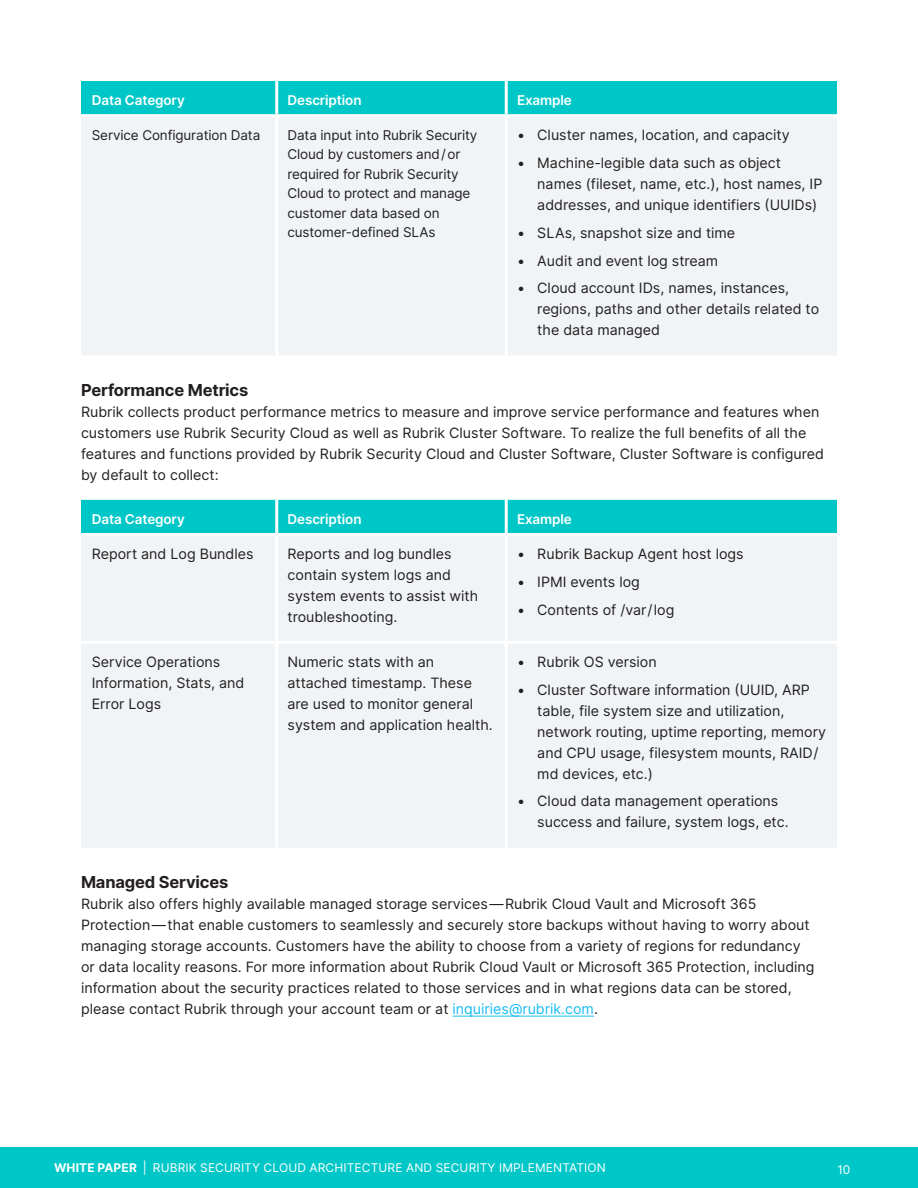
<style>
.page{position:relative;width:918px;height:1188px;background:#fff}
.page>*{position:absolute;margin:0;border:0;box-sizing:border-box;transform-origin:0 0}
.t1{font:700 16.5px "Inter";letter-spacing:-.01em;color:#231f20}
.txt{font:14.25px/21px "Inter";color:#231f20}
.techBodyCell_left-al{font:13.5px/19.5px "Inter";letter-spacing:-.01em;color:#231f20}
.techRowHead{font:600 13.5px "Inter";letter-spacing:-.01em;color:#fff}
.t2{font:12px "Inter";letter-spacing:.01em;color:#fff}
.s1{color:#19bcf4}
.s2{font-weight:700}
</style>
<div class="page">
<div style="left:0;top:1148px;width:918px;height:40px;background:#00c7c7"></div>
<hr style="left:453px;top:1016px;width:141px;height:1px;background:#19bcf4">
<div style="left:81px;top:81px;width:756px;height:33px;background:#00c7c7"></div>
<div style="left:81px;top:117px;width:756px;height:238px;background:#f1f4f6"></div>
<hr style="left:275px;top:81px;width:3px;height:33px;background:#fff">
<hr style="left:505px;top:81px;width:3px;height:33px;background:#fff">
<hr style="left:275px;top:117px;width:3px;height:239px;background:#fff">
<hr style="left:505px;top:117px;width:3px;height:239px;background:#fff">
<div style="left:81px;top:500px;width:756px;height:33px;background:#00c7c7"></div>
<div style="left:81px;top:536px;width:756px;height:312px;background:#f1f4f6"></div>
<hr style="left:275px;top:500px;width:3px;height:33px;background:#fff">
<hr style="left:505px;top:500px;width:3px;height:33px;background:#fff">
<hr style="left:275px;top:536px;width:3px;height:105px;background:#fff">
<hr style="left:505px;top:536px;width:3px;height:105px;background:#fff">
<hr style="left:81px;top:641px;width:196px;height:3px;background:#fff">
<hr style="left:277px;top:641px;width:229px;height:3px;background:#fff">
<hr style="left:275px;top:644px;width:3px;height:204px;background:#fff">
<hr style="left:506px;top:641px;width:331px;height:3px;background:#fff">
<hr style="left:505px;top:644px;width:3px;height:204px;background:#fff">
<p class="techRowHead" style="left:92px;top:90px;width:95px">Data Category</p>
<p class="techRowHead" style="left:288px;top:90px;width:76px">Description</p>
<p class="techRowHead" style="left:517px;top:90px;width:56px">Example</p>
<p class="techBodyCell_left-al" style="left:92px;top:125px;width:170px">Service Configuration Data</p>
<p class="techBodyCell_left-al" style="left:288px;top:125px;width:191px">Data input into Rubrik Security<br>Cloud by customers and/or required for Rubrik Security<br>Cloud to protect and manage customer data based on customer-defined SLAs</p>
<p class="txt" style="left:517px;top:124px;width:274px">• Cluster names, location, and capacity</p>
<p class="txt" style="left:537px;top:152px;width:287px;text-indent:-20px">• Machine-legible data such as object names (fileset, name, etc.), host names, IP addresses, and unique identifiers (UU IDs)</p>
<p class="txt" style="left:517px;top:222px;width:220px">• SLAs, snapshot size and time</p>
<p class="txt" style="left:517px;top:250px;width:203px">• Audit and event log stream</p>
<p class="txt" style="left:537px;top:277px;width:283px;text-indent:-20px">• Cloud account IDs, names, instances, regions, paths and other details related to the data managed</p>
<h3 class="t1" style="left:81px;top:377px;width:169px">Performance Metrics</h3>
<p class="txt" style="left:81px;top:401px;width:745px">Rubrik collects product performance metrics to measure and improve service performance and features when customers use Rubrik Security Cloud as well as Rubrik Cluster Software. To realize the full benefits of all the features and functions provided by Rubrik Security Cloud and Cluster Software, Cluster Software is configured by default to collect:</p>
<p class="techRowHead" style="left:92px;top:509px;width:95px">Data Category</p>
<p class="techRowHead" style="left:288px;top:509px;width:76px">Description</p>
<p class="techRowHead" style="left:517px;top:509px;width:56px">Example</p>
<p class="txt" style="left:92px;top:543px;width:163px">Report and Log Bundles</p>
<p class="txt" style="left:288px;top:543px;width:192px">Reports and log bundles contain system logs and system events to assist with troubleshooting.</p>
<p class="txt" style="left:517px;top:543px;width:228px">• Rubrik Backup Agent host logs</p>
<p class="txt" style="left:517px;top:571px;width:124px">• IPMI events log</p>
<p class="txt" style="left:517px;top:599px;width:159px">• Contents of /var/log</p>
<p class="txt" style="left:92px;top:651px;width:154px">Service Operations<br>Information, Stats, and<br>Error Logs</p>
<p class="txt" style="left:288px;top:651px;width:207px">Numeric stats with an attached timestamp. These are used to monitor general system and application health.</p>
<p class="txt" style="left:517px;top:651px;width:141px">• Rubrik OS version</p>
<p class="txt" style="left:537px;top:679px;width:290px;text-indent:-20px">• Cluster Software information (UU ID, ARP table, file system size and utilization, network routing, uptime reporting, memory and CPU usage, filesystem mounts, RAID/ md devices, etc.)</p>
<p class="txt" style="left:537px;top:790px;width:253px;text-indent:-20px">• Cloud data management operations success and failure, system logs, etc.</p>
<h3 class="t1" style="left:81px;top:869px;width:149px">Managed Services</h3>
<p class="txt" style="left:81px;top:893px;width:735px">Rubrik also offers highly available managed storage services—Rubrik Cloud Vault and Microsoft 365<br>Protection—that enable customers to seamlessly and securely store backups without having to worry about managing storage accounts. Customers have the ability to choose from a variety of regions for redundancy or data locality reasons. For more information about Rubrik Cloud Vault or Microsoft 365 Protection, including information about the security practices related to those services and in what regions data can be stored, please contact Rubrik through your account team or at <span class="s1">inquiries@rubrik.com</span>.</p>
<p class="t2" style="left:54px;top:1159px;width:273px"><span class="s2">White paper</span> | Rubri k Security Cloud Architect</p>
<p class="t2" style="left:379px;top:1159px;width:17px">ureand</p>
<p class="t2" style="left:436px;top:1159px;width:76px">Security Implementati</p>
<p class="t2" style="left:588px;top:1159px;width:18px">on</p>
<p class="t2" style="left:837px;top:1160px;width:15px">10</p>
</div>
